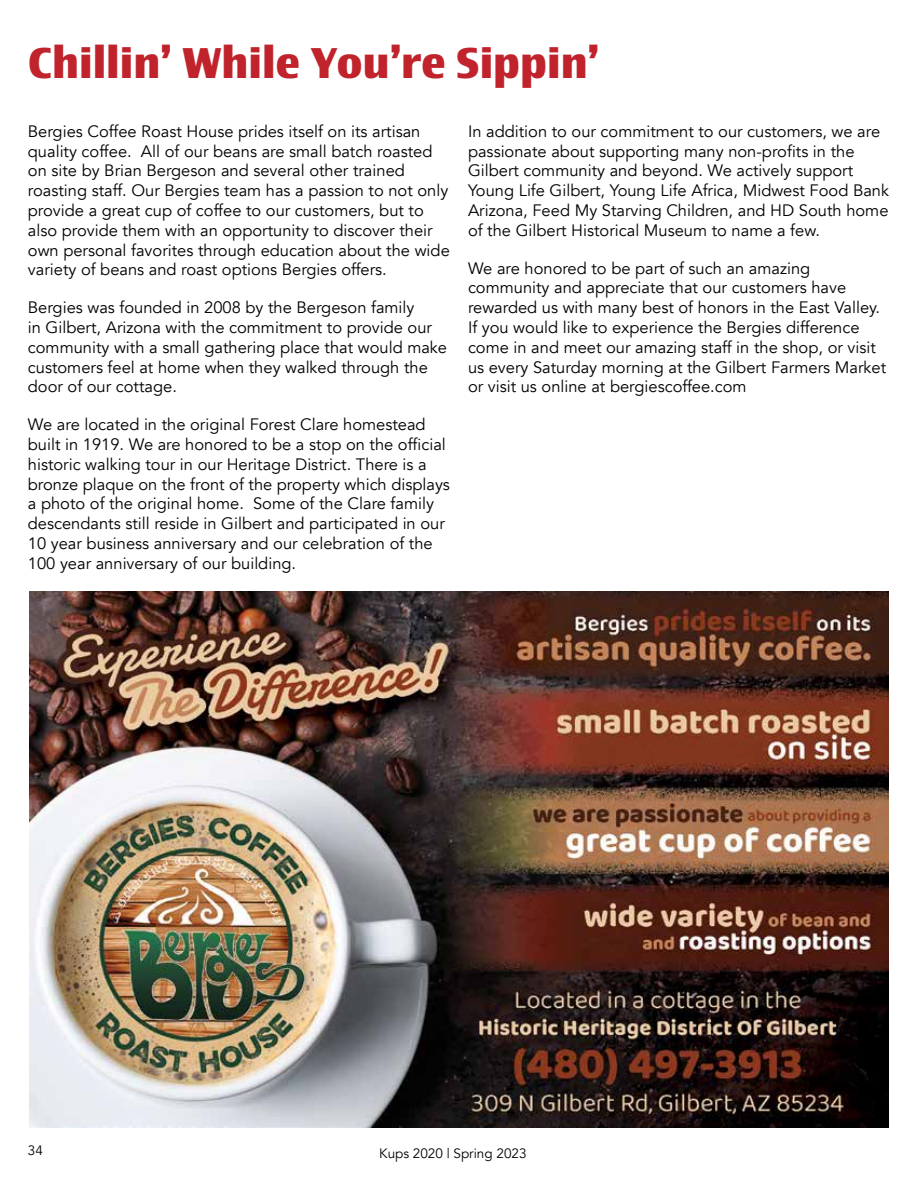
<style>
.page{position:relative;width:918px;height:1188px;background:#fff}
.page>*{position:absolute;margin:0;border:0;box-sizing:border-box;transform-origin:0 0}
.t1{font:700 43.5px "Newbery Sans Pro";color:#c0232b}
.t2{font:16.5px/19.8px "Avenir";color:#000}
.t3{font:13.5px "Avenir";color:#000}
</style>
<div class="page">
<img style="left:29px;top:592px;width:860px;height:535px">
<h1 class="t1" style="left:28px;top:35px;width:573px">Chillin’ While You’re Sippin’</h1>
<p class="t2" style="left:28px;top:122px;width:423px">Bergies Coffee Roast House prides itself on its artisan quality coffee. All of our beans are small batch roasted on site by Brian Bergeson and several other trained roasting staff. Our Bergies team has a passion to not only provide a great cup of coffee to our customers, but to also provide them with an opportunity to discover their own personal favorites through education about the wide variety of beans and roast options Bergies offers.</p>
<p class="t2" style="left:28px;top:298px;width:421px">Bergies was founded in 2008 by the Bergeson family<br>in Gilbert, Arizona with the commitment to provide our community with a small gathering place that would make customers feel at home when they walked through the door of our cottage.</p>
<p class="t2" style="left:28px;top:415px;width:424px">We are located in the original Forest Clare homestead built in 1919. We are honored to be a stop on the official historic walking tour in our Heritage District. There is a bronze plaque on the front of the property which displays a photo of the original home. Some of the Clare family descendants still reside in Gilbert and participated in our 10 year business anniversary and our celebration of the 100 year anniversary of our building.</p>
<p class="t2" style="left:468px;top:122px;width:423px">In addition to our commitment to our customers, we are passionate about supporting many non-profits in the Gilbert community and beyond. We actively support Young Life Gilbert, Young Life Africa, Midwest Food Bank Arizona, Feed My Starving Children, and HD South home of the Gilbert Historical Museum to name a few.</p>
<p class="t2" style="left:468px;top:258px;width:420px">We are honored to be part of such an amazing community and appreciate that our customers have rewarded us with many best of honors in the East Valley.<br>If you would like to experience the Bergies difference come in and meet our amazing staff in the shop, or visit us every Saturday morning at the Gilbert Farmers Market or visit us online at bergiescoffee.com</p>
<p class="t3" style="left:28px;top:1143px;width:17px">34</p>
<p class="t3" style="left:379px;top:1145px;width:149px">Kups 2020 | Spring 2023</p>
</div>
